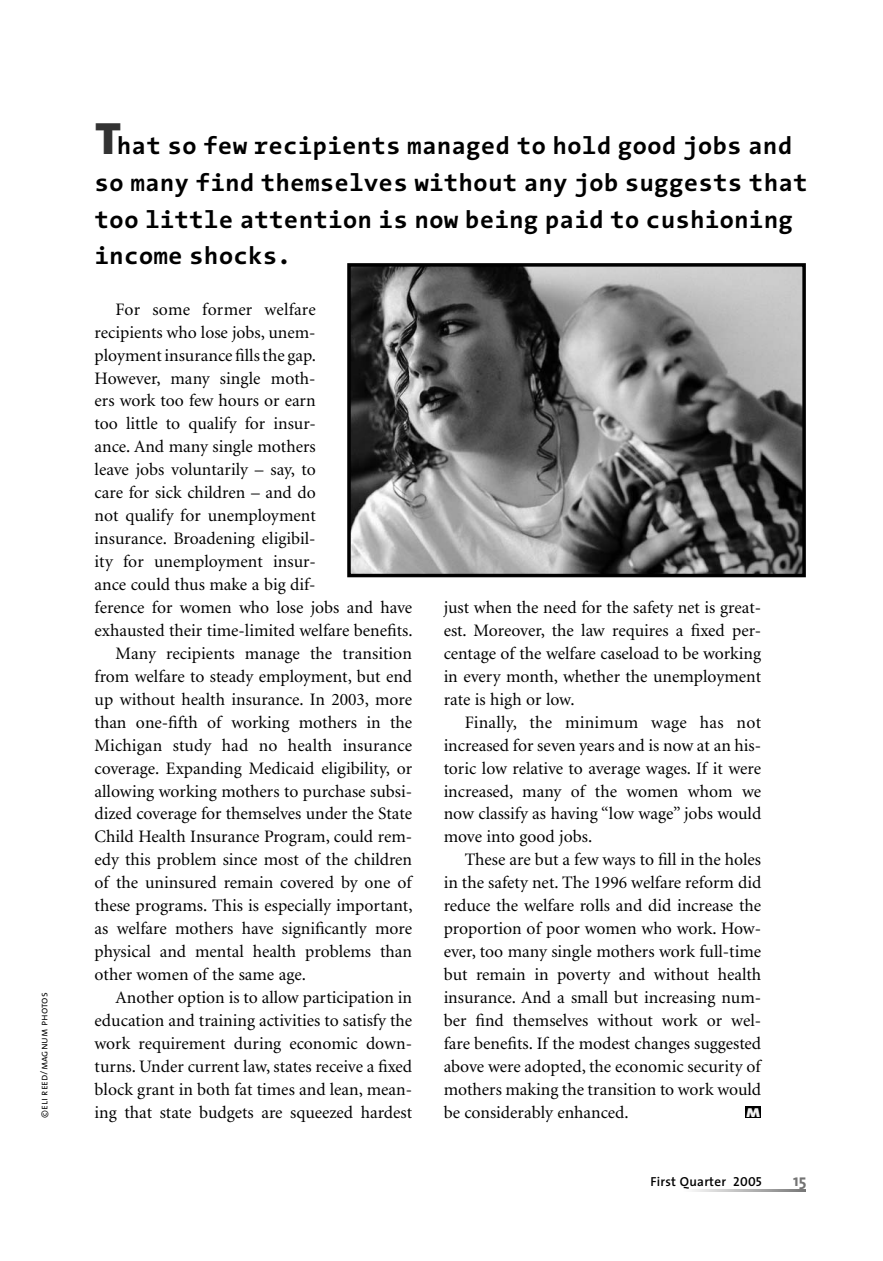
<style>
.page{position:relative;width:883px;height:1261px;background:#fff}
.page>*{position:absolute;margin:0;border:0;box-sizing:border-box;transform-origin:0 0}
.t1{font:700 24.5px/36.8px "The Sans Mono";color:#000}
.t2{font:17.5px/22.9px "Minion";color:#000;text-align:justify}
.t3{font:700 16.62px "The Sans";color:#737373}
.t4{font:600 13.12px "The Sans";letter-spacing:.02em;color:#000}
.t5{font:12.95px "The Sans Black Caps";color:#f2f2f2;scale:1.2 1}
.t6{font:10.5px "The Sans Semi Light Caps";color:#000}
.s1{font-weight:900;font-size:45.5px;color:#333}
.s2{font-family:"The Sans Semi Bold Caps";font-weight:400}
</style>
<div class="page">
<div style="left:745px;top:1106px;width:15px;height:11px;background:#000"></div>
<img style="left:352px;top:268px;width:448px;height:304px">
<div style="left:347px;top:263px;width:458px;height:314px;border:4px solid #000"></div>
<p class="t6" style="left:38px;top:1117px;width:127px;rotate:-90deg">©eli reed/magnum photos</p>
<h1 class="t1" style="left:94px;top:130px;width:714px"><span class="s1">T</span>hat so few recipients managed to hold good jobs and so many find themselves without any job suggests that too little attention is now being paid to cushioning income shocks.</h1>
<p class="t2" style="left:116px;top:299px;width:201px">For some former welfare</p>
<p class="t2" style="left:94px;top:322px;width:222px">recipients who lose jobs, unem-</p>
<p class="t2" style="left:94px;top:345px;width:223px">ployment insurance fills the gap.</p>
<p class="t2" style="left:94px;top:368px;width:222px">However, many single moth-</p>
<p class="t2" style="left:94px;top:391px;width:222px">ers work too few hours or earn</p>
<p class="t2" style="left:94px;top:414px;width:222px">too little to qualify for insur-</p>
<p class="t2" style="left:94px;top:436px;width:222px">ance. And many single mothers</p>
<p class="t2" style="left:94px;top:459px;width:222px">leave jobs voluntarily – say, to</p>
<p class="t2" style="left:94px;top:482px;width:222px">care for sick children – and do</p>
<p class="t2" style="left:94px;top:505px;width:222px">not qualify for unemployment</p>
<p class="t2" style="left:94px;top:528px;width:222px">insurance. Broadening eligibil-</p>
<p class="t2" style="left:94px;top:551px;width:222px">ity for unemployment insur-</p>
<p class="t2" style="left:94px;top:574px;width:222px">ance could thus make a big dif-</p>
<p class="t2" style="left:94px;top:597px;width:319px">ference for women who lose jobs and have</p>
<p class="t2" style="left:94px;top:620px;width:319px">exhausted their time-limited welfare benefits.</p>
<p class="t2" style="left:115px;top:643px;width:298px">Many recipients manage the transition</p>
<p class="t2" style="left:94px;top:666px;width:319px">from welfare to steady employment, but end</p>
<p class="t2" style="left:94px;top:689px;width:319px">up without health insurance. In 2003, more</p>
<p class="t2" style="left:94px;top:712px;width:319px">than one-fifth of working mothers in the</p>
<p class="t2" style="left:94px;top:734px;width:319px">Michigan study had no health insurance</p>
<p class="t2" style="left:94px;top:757px;width:319px">coverage. Expanding Medicaid eligibility, or</p>
<p class="t2" style="left:94px;top:780px;width:319px">allowing working mothers to purchase subsi-</p>
<p class="t2" style="left:94px;top:803px;width:319px">dized coverage for themselves under the State</p>
<p class="t2" style="left:94px;top:826px;width:319px">Child Health Insurance Program, could rem-</p>
<p class="t2" style="left:94px;top:849px;width:319px">edy this problem since most of the children</p>
<p class="t2" style="left:94px;top:872px;width:318px">of the uninsured remain covered by one of</p>
<p class="t2" style="left:94px;top:895px;width:319px">these programs. This is especially important,</p>
<p class="t2" style="left:94px;top:918px;width:319px">as welfare mothers have significantly more</p>
<p class="t2" style="left:94px;top:941px;width:319px">physical and mental health problems than</p>
<p class="t2" style="left:94px;top:964px;width:213px">other women of the same age.</p>
<p class="t2" style="left:115px;top:987px;width:298px">Another option is to allow participation in</p>
<p class="t2" style="left:94px;top:1010px;width:319px">education and training activities to satisfy the</p>
<p class="t2" style="left:94px;top:1032px;width:319px">work requirement during economic down-</p>
<p class="t2" style="left:94px;top:1055px;width:319px">turns. Under current law, states receive a fixed</p>
<p class="t2" style="left:94px;top:1078px;width:319px">block grant in both fat times and lean, mean-</p>
<p class="t2" style="left:94px;top:1101px;width:319px">ing that state budgets are squeezed hardest</p>
<p class="t2" style="left:443px;top:597px;width:319px">just when the need for the safety net is great&shy;est. Moreover, the law requires a fixed per&shy;centage of the welfare caseload to be working in every month, whether the unemployment rate is high or low.</p>
<p class="t2" style="left:443px;top:712px;width:319px;text-indent:21px">Finally, the minimum wage has not increased for seven years and is now at an his&shy;toric low relative to average wages. If it were increased, many of the women whom we now classify as having “low wage” jobs would move into good jobs.</p>
<p class="t2" style="left:443px;top:849px;width:319px;text-indent:21px">These are but a few ways to fill in the holes in the safety net. The 1996 welfare reform did reduce the welfare rolls and did increase the proportion of poor women who work. How&shy;ever, too many single mothers work full-time but remain in poverty and without health insurance. And a small but increasing num&shy;ber find themselves without work or wel&shy;fare benefits. If the modest changes suggested above were adopted, the economic security of mothers making the transition to work would be considerably enhanced.</p>
<p class="t5" style="left:746px;top:1104px;width:13px">M</p>
<p class="t4" style="left:650px;top:1176px;width:113px">First Quarter <span class="s2">2005</span></p>
<p class="t3" style="left:792px;top:1173px;width:15px">15</p>
</div>
